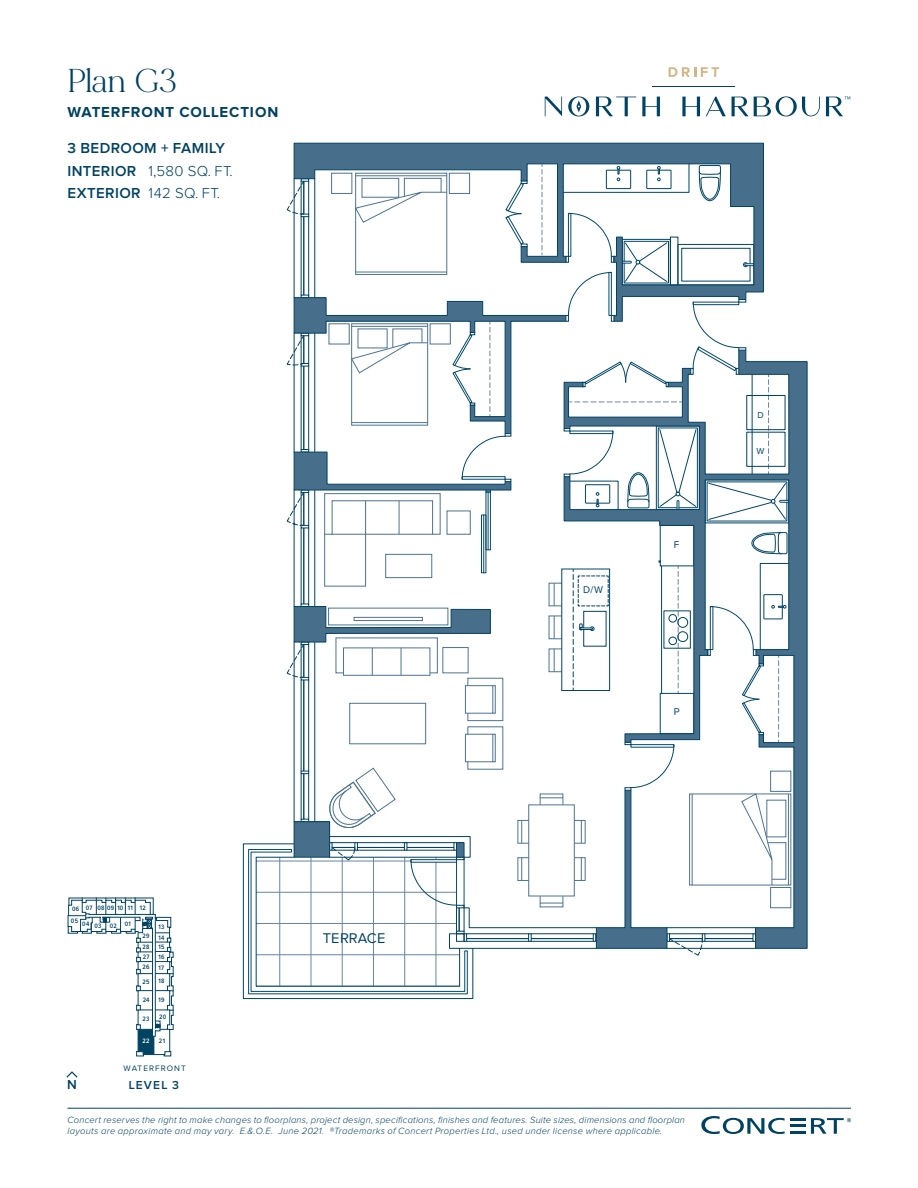
<style>
.page{position:relative;width:918px;height:1188px;background:#fff}
.page>*{position:absolute;margin:0;border:0;box-sizing:border-box;transform-origin:0 0}
.t1{font:33px "MADE Mirage";letter-spacing:-.015em;color:#004262}
.t2{font:600 15px/22.5px "Proxima Nova";letter-spacing:.03em;color:#004262}
.t3{font:700 15px "Proxima Nova";letter-spacing:.055em;color:#004262}
.t4{font:14.7px "Proxima Nova";color:#004262}
.t5{font:600 13.5px "Proxima Nova";color:#004262}
.t6{font:600 12px "Proxima Nova";letter-spacing:.1em;color:#004262}
.t7{font:10.2px "Proxima Nova";color:#004262}
.t8{font:italic 300 9.3px/11.2px "Proxima Nova";letter-spacing:.02em;color:#004262}
.t9{font:9px "Proxima Nova";color:#004262}
.t10{font:8.25px "Proxima Nova";letter-spacing:.125em;color:#004262}
.t11{font:600 6.6px/10.5px "Proxima Nova Cond";letter-spacing:.045em;color:#004262}
.t12{font:600 6.6px "Proxima Nova Cond";color:#fff}
.s1{font-weight:300}
</style>
<div class="page">
<svg style="left:66px;top:1071px;width:12px;height:7px"></svg>
<svg style="left:67px;top:898px;width:107px;height:158px"></svg>
<svg style="left:294px;top:143px;width:470px;height:14px;background:#436d8a"></svg>
<svg style="left:243px;top:157px;width:521px;height:842px"></svg>
<div style="left:457px;top:843px;width:7px;height:14px;background:#476f8c"></div>
<div style="left:456px;top:842px;width:8px;height:16px;border:1px solid #004262"></div>
<svg style="left:564px;top:350px;width:244px;height:599px"></svg>
<div style="left:670px;top:237px;width:8px;height:48px;border:1px solid #004262"></div>
<hr style="left:653px;top:86px;width:82px;height:1px;background:#004363">
<svg style="left:669px;top:67px;width:50px;height:10px"></svg>
<svg style="left:545px;top:97px;width:17px;height:19px"></svg>
<svg style="left:596px;top:97px;width:40px;height:19px"></svg>
<svg style="left:642px;top:97px;width:18px;height:19px"></svg>
<svg style="left:568px;top:96px;width:21px;height:20px"></svg>
<svg style="left:682px;top:97px;width:18px;height:19px"></svg>
<svg style="left:706px;top:97px;width:20px;height:19px"></svg>
<svg style="left:732px;top:96px;width:88px;height:20px"></svg>
<svg style="left:826px;top:96px;width:24px;height:20px"></svg>
<hr style="left:68px;top:1108px;width:783px;height:1px;background:#004262">
<hr style="left:790px;top:1118px;width:15px;height:3px;background:#004262">
<hr style="left:790px;top:1124px;width:15px;height:3px;background:#004262">
<hr style="left:790px;top:1131px;width:15px;height:3px;background:#004262">
<svg style="left:701px;top:1116px;width:84px;height:18px"></svg>
<svg style="left:811px;top:1118px;width:40px;height:16px"></svg>
<p class="t1" style="left:68px;top:60px;width:111px">Plan G3</p>
<h2 class="t3" style="left:68px;top:105px;width:212px">WATERFRONT COLLECTION</h2>
<p class="t2" style="left:68px;top:137px;width:167px">3 BEDROOM + FAMILY<br>INTERIOR <span class="s1">1,580 SQ. FT.<br></span>EXTERIOR <span class="s1">142 SQ. FT.</span></p>
<p class="t7" style="left:583px;top:585px;width:22px">D/W</p>
<p class="t7" style="left:674px;top:539px;width:7px">F</p>
<p class="t7" style="left:674px;top:707px;width:7px">P</p>
<p class="t9" style="left:758px;top:410px;width:8px">D</p>
<p class="t9" style="left:757px;top:447px;width:9px">W</p>
<p class="t11" style="left:71px;top:902px;width:76px;line-height:12.8px">06 07 08 09 10 11 12<br>05</p>
<p class="t11" style="left:82px;top:920px;width:21px">04 03</p>
<p class="t11" style="left:110px;top:920px;width:23px">02 01</p>
<p class="t11" style="left:143px;top:931px;width:9px;line-height:11.1px">29<br>28</p>
<p class="t11" style="left:143px;top:952px;width:9px">27<br>26</p>
<p class="t11" style="left:143px;top:977px;width:9px">25</p>
<p class="t11" style="left:143px;top:995px;width:8px">24</p>
<p class="t11" style="left:143px;top:1014px;width:8px">23</p>
<p class="t12" style="left:143px;top:1038px;width:8px">22</p>
<p class="t6" style="left:129px;top:1080px;width:52px">LEVEL 3</p>
<p class="t11" style="left:158px;top:922px;width:7px">13<br>14</p>
<p class="t11" style="left:158px;top:942px;width:8px;line-height:10.1px">15<br>16</p>
<p class="t11" style="left:158px;top:961px;width:8px;line-height:13.5px">17<br>18</p>
<p class="t11" style="left:158px;top:995px;width:8px">19</p>
<p class="t11" style="left:159px;top:1012px;width:9px">20</p>
<p class="t11" style="left:159px;top:1036px;width:8px">21</p>
<p class="t10" style="left:124px;top:1065px;width:64px">WATERFRONT</p>
<h3 class="t5" style="left:67px;top:1079px;width:11px">N</h3>
<p class="t4" style="left:323px;top:931px;width:64px">TERRACE</p>
<p class="t8" style="left:68px;top:1114px;width:619px">Concert reserves the right to make changes to floorplans, project design, specifications, finishes and features. Suite sizes, dimensions and floorplan layouts are approximate and may vary. E.&amp;.O.E. June 2021. ®Trademarks of Concert Properties Ltd., used under license where applicable.</p>
</div>
